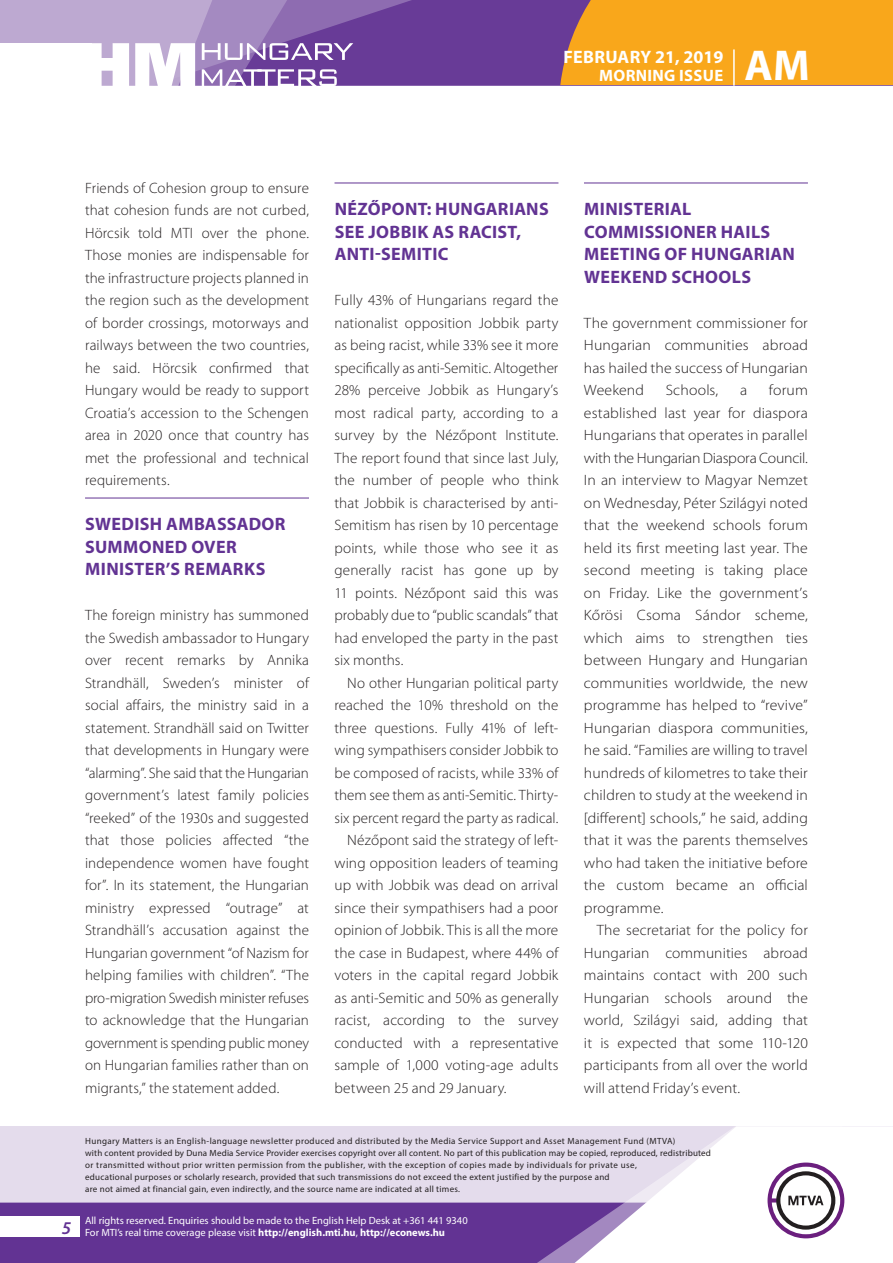
<style>
.page{position:relative;width:893px;height:1263px;background:#fff}
.page>*{position:absolute;margin:0;border:0;box-sizing:border-box;transform-origin:0 0}
.t1{font:700 43.35px "Myriad Pro";color:#fff}
._01_cimsor{font:700 18px/22.5px "Myriad Pro";letter-spacing:.02em;color:#623393}
.t2{font:700 18px "Myriad Pro";color:#fff}
.t3{font:italic 600 18px "Myriad Pro";color:#623393}
.t4{font:700 16.5px "Myriad Pro";letter-spacing:.02em;color:#fff}
._03_kenyer_szöveg-2{font:300 15px/22.5px "Myriad Pro";letter-spacing:.005em;color:#231f20;text-align:justify}
._03_kenyer_szöveg-1{font:300 15px/22.5px "Myriad Pro";letter-spacing:.005em;color:#231f20;text-align:justify}
._03_kenyer_szöveg-1-2{font:300 15px/22.5px "Myriad Pro";letter-spacing:.005em;color:#231f20;text-align:justify;scale:1.05 1}
.t5{font:10.5px/12px "Myriad Pro";color:#fff}
.t6{font:9px/12px "Myriad Pro";letter-spacing:.03em;color:#231f20}
.s1{font-weight:700}
</style>
<div class="page">
<div style="left:0;top:1126px;width:893px;height:137px;background:#e4dcec"></div>
<div style="left:0;top:1202px;width:506px;height:61px;background:#623393"></div>
<svg style="left:506px;top:1202px;width:69px;height:61px;background:#6b3e99"></svg>
<svg style="left:575px;top:1126px;width:318px;height:137px"></svg>
<div style="left:0;top:1216px;width:79px;height:20px;background:#fff"></div>
<div style="left:0;top:0;width:893px;height:85px;background:#683b97"></div>
<div style="left:560px;top:0;width:333px;height:85px;background:#f9a71b"></div>
<hr style="left:733px;top:49px;width:2px;height:37px;background:#fff">
<svg style="left:0;top:0;width:479px;height:86px"></svg>
<hr style="left:85px;top:498px;width:224px;height:1px;background:#623393">
<hr style="left:334px;top:183px;width:224px;height:1px;background:#623393">
<hr style="left:584px;top:183px;width:224px;height:1px;background:#623393">
<p class="t2" style="left:563px;top:45px;width:161px">FEBRUARY 21, 2019</p>
<p class="t4" style="left:599px;top:65px;width:125px">MORNING ISSUE</p>
<h1 class="t1" style="left:745px;top:37px;width:67px">AM</h1>
<p class="_03_kenyer_szöveg-2" style="left:85px;top:176px;width:225px">Friends of Cohesion group to ensure that cohesion funds are not curbed, Hörcsik told MTI over the phone.<br>Those monies are indispensable for the infrastructure projects planned in the region such as the development of border crossings, motorways and railways between the two countries, he said. Hörcsik confirmed that Hungary would be ready to support Croatia’s accession to the Schengen area in 2020 once that country has met the professional and technical requirements.</p>
<p class="_01_cimsor" style="left:85px;top:512px;width:202px">SWEDISH AMBASSADOR<br>SUMMONED OVER<br>MINISTER’S REMARKS</p>
<p class="_03_kenyer_szöveg-1" style="left:85px;top:604px;width:225px">The foreign ministry has summoned the Swedish ambassador to Hungary over recent remarks by Annika Strandhäll, Sweden’s minister of social affairs, the ministry said in a statement. Strandhäll said on Twitter that developments in Hungary were “alarming”. She said that the Hungarian government’s latest family policies “reeked” of the 1930s and suggested that those policies affected “the independence women have fought for”. In its statement, the Hungarian ministry expressed “outrage” at Strandhäll’s accusation against the Hungarian government “of Nazism for helping families with children”. “The pro-migration Swedish minister refuses to acknowledge that the Hungarian government is spending public money on Hungarian families rather than on migrants,” the statement added.</p>
<p class="_01_cimsor" style="left:335px;top:197px;width:216px">NÉZŐPONT: HUNGARIANS<br>SEE JOBBIK AS RACIST,<br>ANTI-SEMITIC</p>
<p class="_03_kenyer_szöveg-1" style="left:334px;top:289px;width:225px">Fully 43% of Hungarians regard the nationalist opposition Jobbik party as being racist, while 33% see it more specifically as anti-Semitic. Altogether 28% perceive Jobbik as Hungary’s most radical party, according to a survey by the Nézőpont Institute.<br>The report found that since last July, the number of people who think that Jobbik is characterised by anti-Semitism has risen by 10 percentage points, while those who see it as generally racist has gone up by 11 points. Nézőpont said this was probably due to “public scandals” that had enveloped the party in the past six months.</p>
<p class="_03_kenyer_szöveg-2" style="left:334px;top:671px;width:225px;text-indent:13px">No other Hungarian political party reached the 10% threshold on the three questions. Fully 41% of left&shy;wing sympathisers consider Jobbik to be composed of racists, while 33% of them see them as anti-Semitic. Thirty&shy;six percent regard the party as radical.</p>
<p class="_03_kenyer_szöveg-2" style="left:334px;top:829px;width:225px;text-indent:13px">Nézőpont said the strategy of left&shy;wing opposition leaders of teaming up with Jobbik was dead on arrival since their sympathisers had a poor opinion of Jobbik. This is all the more the case in Budapest, where 44% of voters in the capital regard Jobbik as anti-Semitic and 50% as generally racist, according to the survey conducted with a representative sample of 1,000 voting-age adults between 25 and 29 January.</p>
<p class="_01_cimsor" style="left:584px;top:197px;width:212px">MINISTERIAL<br>COMMISSIONER HAILS<br>MEETING OF HUNGARIAN<br>WEEKEND SCHOOLS</p>
<p class="_03_kenyer_szöveg-1-2" style="left:584px;top:311px;width:215px">The government commissioner for Hungarian communities abroad has hailed the success of Hungarian Weekend</p>
<p class="_03_kenyer_szöveg-1-2" style="left:584px;top:379px;width:215px;text-indent:185px">forum established last year for diaspora Hungarians that operates in parallel with the Hungarian Diaspora Council.<br>In an interview to Magyar Nemzet on Wednesday, Péter Szilágyi noted that the weekend schools forum held its first meeting last year. The second meeting is taking place on Friday. Like the government’s Kőrösi Csoma Sándor scheme, which aims to strengthen ties between Hungary and Hungarian communities worldwide, the new programme has helped to “revive” Hungarian diaspora communities, he said. “Families are willing to travel hundreds of kilometres to take their children to study at the weekend in [different] schools,” he said, adding that it was the parents themselves who had taken the initiative before the custom became an official programme.</p>
<p class="_03_kenyer_szöveg-2" style="left:584px;top:919px;width:225px;text-indent:13px">The secretariat for the policy for Hungarian communities abroad maintains contact with 200 such Hungarian schools around the world, Szilágyi said, adding that it is expected that some 110-120 participants from all over the world will attend Friday’s event.</p>
<p class="_03_kenyer_szöveg-1-2" style="left:666px;top:379px;width:52px">Schools,</p>
<p class="_03_kenyer_szöveg-1-2" style="left:740px;top:379px;width:8px">a</p>
<p class="t3" style="left:62px;top:1217px;width:11px">5</p>
<p class="t6" style="left:85px;top:1134px;width:627px">Hungary Matters is an English-language newsletter produced and distributed by the Media Service Support and Asset Management Fund (MTVA)<br>with content provided by Duna Media Service Provider exercises copyright over all content. No part of this publication may be copied, reproduced, redistributed or transmitted without prior written permission from the publisher, with the exception of copies made by individuals for private use,<br>educational purposes or scholarly research, provided that such transmissions do not exceed the extent justified by the purpose and<br>are not aimed at financial gain, even indirectly, and the source name are indicated at all times.</p>
<p class="t5" style="left:85px;top:1214px;width:384px">All rights reserved. Enquiries should be made to the English Help Desk at +361 441 9340<br>For MTI’s real time coverage please visit <span class="s1">http://english.mti.hu</span>, <span class="s1">http://econews.hu</span></p>
</div>
